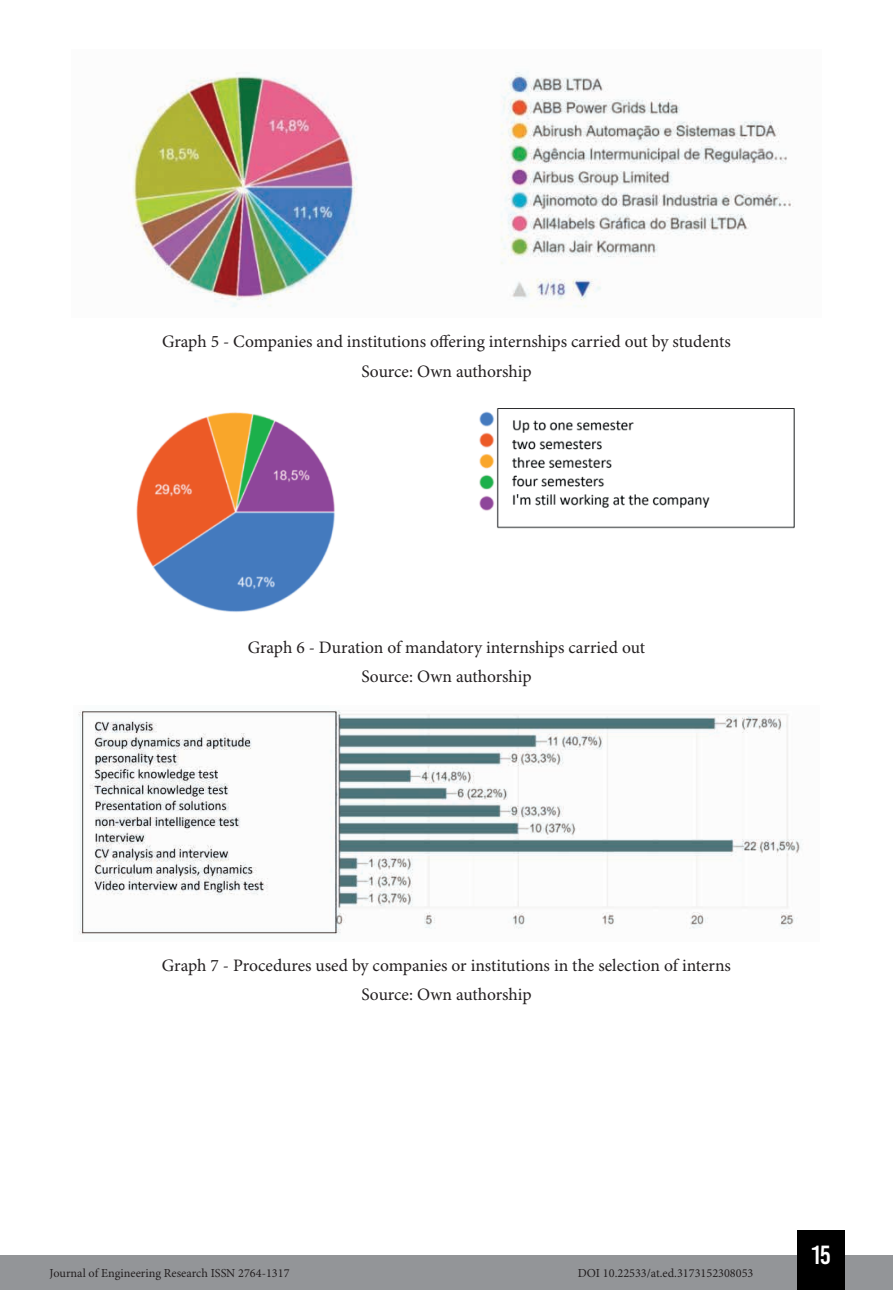
<style>
.page{position:relative;width:893px;height:1290px;background:#fff}
.page>*{position:absolute;margin:0;border:0;box-sizing:border-box;transform-origin:0 0}
.t1{font:26.25px "Bebas Kai";color:#fff}
.t2{font:17.5px/29.4px "Minion Pro";letter-spacing:-.005em;color:#231f20;text-align:center}
.t3{font:12.25px "Minion Pro";color:#231f20}
</style>
<div class="page">
<div style="left:0;top:1255px;width:893px;height:35px;background:#939598"></div>
<div style="left:797px;top:1230px;width:48px;height:60px;background:#000"></div>
<img style="left:128px;top:71px;width:665px;height:237px">
<img style="left:136px;top:408px;width:659px;height:204px">
<img style="left:78px;top:710px;width:723px;height:225px">
<p class="t2" style="left:162px;top:328px;width:570px">Graph 5 - Companies and institutions offering internships carried out by students<br>Source: Own authorship</p>
<p class="t2" style="left:248px;top:633px;width:399px">Graph 6 - Duration of mandatory internships carried out<br>Source: Own authorship</p>
<p class="t2" style="left:162px;top:951px;width:571px">Graph 7 - Procedures used by companies or institutions in the selection of interns<br>Source: Own authorship</p>
<p class="t3" style="left:50px;top:1266px;width:241px">Journal of Engineering Research ISSN 2764-1317</p>
<p class="t3" style="left:578px;top:1266px;width:177px">DOI 10.22533/at.ed.3173152308053</p>
<h1 class="t1" style="left:811px;top:1241px;width:21px">15</h1>
</div>
